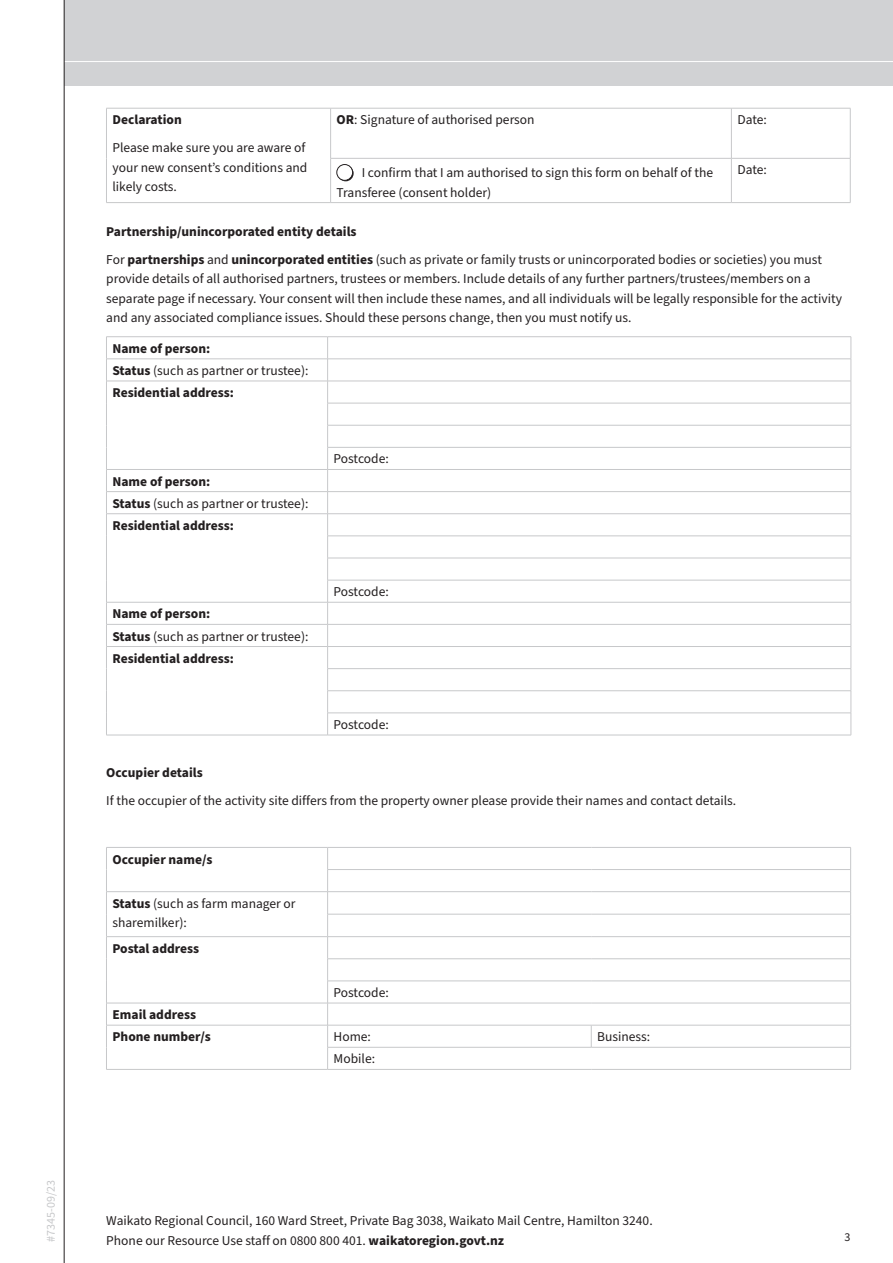
<style>
.page{position:relative;width:893px;height:1263px;background:#fff}
.page>*{position:absolute;margin:0;border:0;box-sizing:border-box;transform-origin:0 0}
.Body_text{font:13.5px/19.5px "Source Sans Pro";color:#231f20}
.Body_text-2{font:700 13.5px "Source Sans Pro";color:#231f20}
.t1{font:12px "Source Sans Pro";color:#c7c8ca}
.t2{font:12px "Source Sans Pro";color:#231f20}
.s1{font-weight:700}
</style>
<div class="page">
<div style="left:64px;top:0;width:829px;height:86px;background:#d1d2d4"></div>
<hr style="left:64px;top:61px;width:829px;height:1px;background:#fff">
<hr style="left:64px;top:0;width:1px;height:1263px;background:#231f20">
<hr style="left:106px;top:359px;width:222px;height:1px;background:#c7c8ca">
<hr style="left:106px;top:381px;width:222px;height:1px;background:#c7c8ca">
<hr style="left:106px;top:491px;width:222px;height:1px;background:#c7c8ca">
<hr style="left:106px;top:513px;width:222px;height:1px;background:#c7c8ca">
<hr style="left:106px;top:624px;width:222px;height:1px;background:#c7c8ca">
<hr style="left:106px;top:646px;width:222px;height:1px;background:#c7c8ca">
<hr style="left:106px;top:735px;width:222px;height:1px;background:#c7c8ca">
<hr style="left:106px;top:336px;width:222px;height:1px;background:#c7c8ca">
<hr style="left:106px;top:469px;width:222px;height:1px;background:#c7c8ca">
<hr style="left:106px;top:602px;width:222px;height:1px;background:#c7c8ca">
<svg style="left:106px;top:337px;width:1px;height:398px"></svg>
<hr style="left:328px;top:336px;width:523px;height:1px;background:#c7c8ca">
<hr style="left:328px;top:359px;width:523px;height:1px;background:#c7c8ca">
<hr style="left:328px;top:381px;width:523px;height:1px;background:#c7c8ca">
<hr style="left:327px;top:403px;width:524px;height:1px;background:#c7c8ca">
<hr style="left:327px;top:425px;width:524px;height:1px;background:#c7c8ca">
<hr style="left:327px;top:447px;width:524px;height:1px;background:#c7c8ca">
<hr style="left:328px;top:469px;width:523px;height:1px;background:#c7c8ca">
<hr style="left:328px;top:491px;width:523px;height:1px;background:#c7c8ca">
<hr style="left:328px;top:513px;width:523px;height:1px;background:#c7c8ca">
<hr style="left:327px;top:536px;width:524px;height:1px;background:#c7c8ca">
<hr style="left:327px;top:558px;width:524px;height:1px;background:#c7c8ca">
<hr style="left:327px;top:580px;width:524px;height:1px;background:#c7c8ca">
<hr style="left:328px;top:602px;width:523px;height:1px;background:#c7c8ca">
<hr style="left:328px;top:624px;width:523px;height:1px;background:#c7c8ca">
<hr style="left:328px;top:646px;width:523px;height:1px;background:#c7c8ca">
<hr style="left:327px;top:668px;width:524px;height:1px;background:#c7c8ca">
<hr style="left:327px;top:690px;width:524px;height:1px;background:#c7c8ca">
<hr style="left:327px;top:713px;width:524px;height:1px;background:#c7c8ca">
<svg style="left:327px;top:337px;width:1px;height:398px"></svg>
<svg style="left:851px;top:337px;width:1px;height:398px"></svg>
<hr style="left:328px;top:735px;width:523px;height:1px;background:#c7c8ca">
<hr style="left:106px;top:847px;width:222px;height:1px;background:#c7c8ca">
<hr style="left:106px;top:891px;width:222px;height:1px;background:#c7c8ca">
<hr style="left:106px;top:936px;width:222px;height:1px;background:#c7c8ca">
<hr style="left:106px;top:1003px;width:222px;height:1px;background:#c7c8ca">
<hr style="left:327px;top:914px;width:264px;height:1px;background:#c7c8ca">
<hr style="left:591px;top:914px;width:260px;height:1px;background:#c7c8ca">
<hr style="left:328px;top:936px;width:263px;height:1px;background:#c7c8ca">
<hr style="left:591px;top:936px;width:260px;height:1px;background:#c7c8ca">
<hr style="left:327px;top:958px;width:264px;height:1px;background:#c7c8ca">
<hr style="left:591px;top:958px;width:260px;height:1px;background:#c7c8ca">
<hr style="left:327px;top:981px;width:264px;height:1px;background:#c7c8ca">
<hr style="left:591px;top:981px;width:260px;height:1px;background:#c7c8ca">
<hr style="left:328px;top:1003px;width:263px;height:1px;background:#c7c8ca">
<hr style="left:591px;top:1003px;width:260px;height:1px;background:#c7c8ca">
<hr style="left:591px;top:1025px;width:260px;height:1px;background:#c7c8ca">
<hr style="left:328px;top:1025px;width:263px;height:1px;background:#c7c8ca">
<svg style="left:591px;top:1025px;width:1px;height:22px"></svg>
<hr style="left:327px;top:1047px;width:264px;height:1px;background:#c7c8ca">
<hr style="left:328px;top:1069px;width:263px;height:1px;background:#c7c8ca">
<hr style="left:591px;top:1069px;width:260px;height:1px;background:#c7c8ca">
<hr style="left:591px;top:1047px;width:260px;height:1px;background:#c7c8ca">
<hr style="left:328px;top:847px;width:263px;height:1px;background:#c7c8ca">
<hr style="left:591px;top:847px;width:260px;height:1px;background:#c7c8ca">
<hr style="left:327px;top:869px;width:264px;height:1px;background:#c7c8ca">
<hr style="left:591px;top:869px;width:260px;height:1px;background:#c7c8ca">
<svg style="left:850px;top:848px;width:1px;height:221px"></svg>
<hr style="left:328px;top:891px;width:263px;height:1px;background:#c7c8ca">
<hr style="left:591px;top:891px;width:260px;height:1px;background:#c7c8ca">
<hr style="left:106px;top:1025px;width:222px;height:1px;background:#c7c8ca">
<svg style="left:106px;top:848px;width:1px;height:221px"></svg>
<svg style="left:327px;top:848px;width:1px;height:221px"></svg>
<hr style="left:106px;top:1069px;width:222px;height:1px;background:#c7c8ca">
<hr style="left:330px;top:159px;width:1px;height:43px;background:#c7c8ca">
<hr style="left:731px;top:159px;width:1px;height:43px;background:#c7c8ca">
<hr style="left:850px;top:159px;width:1px;height:43px;background:#c7c8ca">
<hr style="left:106px;top:202px;width:225px;height:1px;background:#c7c8ca">
<hr style="left:331px;top:202px;width:400px;height:1px;background:#c7c8ca">
<hr style="left:731px;top:202px;width:119px;height:1px;background:#c7c8ca">
<hr style="left:106px;top:108px;width:1px;height:50px;background:#c7c8ca">
<hr style="left:330px;top:108px;width:1px;height:50px;background:#c7c8ca">
<hr style="left:106px;top:158px;width:1px;height:44px;background:#c7c8ca">
<hr style="left:330px;top:158px;width:401px;height:1px;background:#c7c8ca">
<hr style="left:731px;top:158px;width:119px;height:1px;background:#c7c8ca">
<hr style="left:731px;top:108px;width:1px;height:50px;background:#c7c8ca">
<hr style="left:106px;top:108px;width:225px;height:1px;background:#c7c8ca">
<hr style="left:331px;top:108px;width:400px;height:1px;background:#c7c8ca">
<hr style="left:731px;top:108px;width:119px;height:1px;background:#c7c8ca">
<hr style="left:850px;top:108px;width:1px;height:50px;background:#c7c8ca">
<svg style="left:338px;top:165px;width:16px;height:16px"></svg>
<div style="left:337px;top:165px;width:16px;height:15px;background:#fff;border-radius:50%"></div>
<div style="left:337px;top:164px;width:16px;height:17px;border:1px solid #231f20;border-radius:50%"></div>
<p class="t1" style="left:43px;top:1242px;width:63px;rotate:-90deg">#7345-09/23</p>
<p class="Body_text-2" style="left:112px;top:111px;width:71px">Declaration</p>
<p class="Body_text" style="left:112px;top:139px;width:196px">Please make sure you are aware of your new consent’s conditions and likely costs.</p>
<p class="Body_text" style="left:337px;top:110px;width:200px"><span class="s1">OR</span>: Signature of authorised person</p>
<p class="Body_text" style="left:737px;top:110px;width:31px">Date:</p>
<p class="Body_text" style="left:337px;top:163px;width:378px;text-indent:25px">I confirm that I am authorised to sign this form on behalf of the<br>Transferee (consent holder)</p>
<p class="Body_text" style="left:737px;top:161px;width:31px">Date:</p>
<p class="Body_text-2" style="left:106px;top:222px;width:252px">Partnership/unincorporated entity details</p>
<p class="Body_text" style="left:106px;top:250px;width:737px">For <span class="s1">partnerships</span> and <span class="s1">unincorporated entities</span> (such as private or family trusts or unincorporated bodies or societies) you must provide details of all authorised partners, trustees or members. Include details of any further partners/trustees/members on a separate page if necessary. Your consent will then include these names, and all individuals will be legally responsible for the activity and any associated compliance issues. Should these persons change, then you must notify us.</p>
<p class="Body_text-2" style="left:112px;top:339px;width:99px">Name of person:</p>
<p class="Body_text" style="left:112px;top:361px;width:197px"><span class="s1">Status</span> (such as partner or trustee):</p>
<p class="Body_text-2" style="left:112px;top:383px;width:123px">Residential address:</p>
<p class="Body_text-2" style="left:112px;top:472px;width:99px">Name of person:</p>
<p class="Body_text" style="left:112px;top:494px;width:197px"><span class="s1">Status</span> (such as partner or trustee):</p>
<p class="Body_text-2" style="left:112px;top:516px;width:123px">Residential address:</p>
<p class="Body_text-2" style="left:112px;top:605px;width:99px">Name of person:</p>
<p class="Body_text" style="left:112px;top:627px;width:197px"><span class="s1">Status</span> (such as partner or trustee):</p>
<p class="Body_text-2" style="left:112px;top:649px;width:123px">Residential address:</p>
<p class="Body_text" style="left:334px;top:450px;width:57px">Postcode:</p>
<p class="Body_text" style="left:334px;top:582px;width:57px">Postcode:</p>
<p class="Body_text" style="left:334px;top:715px;width:57px">Postcode:</p>
<p class="Body_text-2" style="left:106px;top:763px;width:98px">Occupier details</p>
<p class="Body_text" style="left:106px;top:791px;width:631px">If the occupier of the activity site differs from the property owner please provide their names and contact details.</p>
<p class="Body_text-2" style="left:112px;top:850px;width:102px">Occupier name/s</p>
<p class="Body_text" style="left:112px;top:894px;width:185px"><span class="s1">Status</span> (such as farm manager or sharemilker):</p>
<p class="Body_text-2" style="left:112px;top:939px;width:88px">Postal address</p>
<p class="Body_text" style="left:334px;top:983px;width:57px">Postcode:</p>
<p class="Body_text-2" style="left:112px;top:1005px;width:85px">Email address</p>
<p class="Body_text-2" style="left:112px;top:1028px;width:100px">Phone number/s</p>
<p class="Body_text" style="left:334px;top:1027px;width:39px">Home:</p>
<p class="Body_text" style="left:597px;top:1027px;width:55px">Business:</p>
<p class="Body_text" style="left:334px;top:1049px;width:43px">Mobile:</p>
<p class="Body_text" style="left:106px;top:1211px;width:548px">Waikato Regional Council, 160 Ward Street, Private Bag 3038, Waikato Mail Centre, Hamilton 3240.<br>Phone our Resource Use staff on 0800 800 401. <span class="s1">waikatoregion.govt.nz</span></p>
<p class="t2" style="left:844px;top:1229px;width:7px">3</p>
</div>
